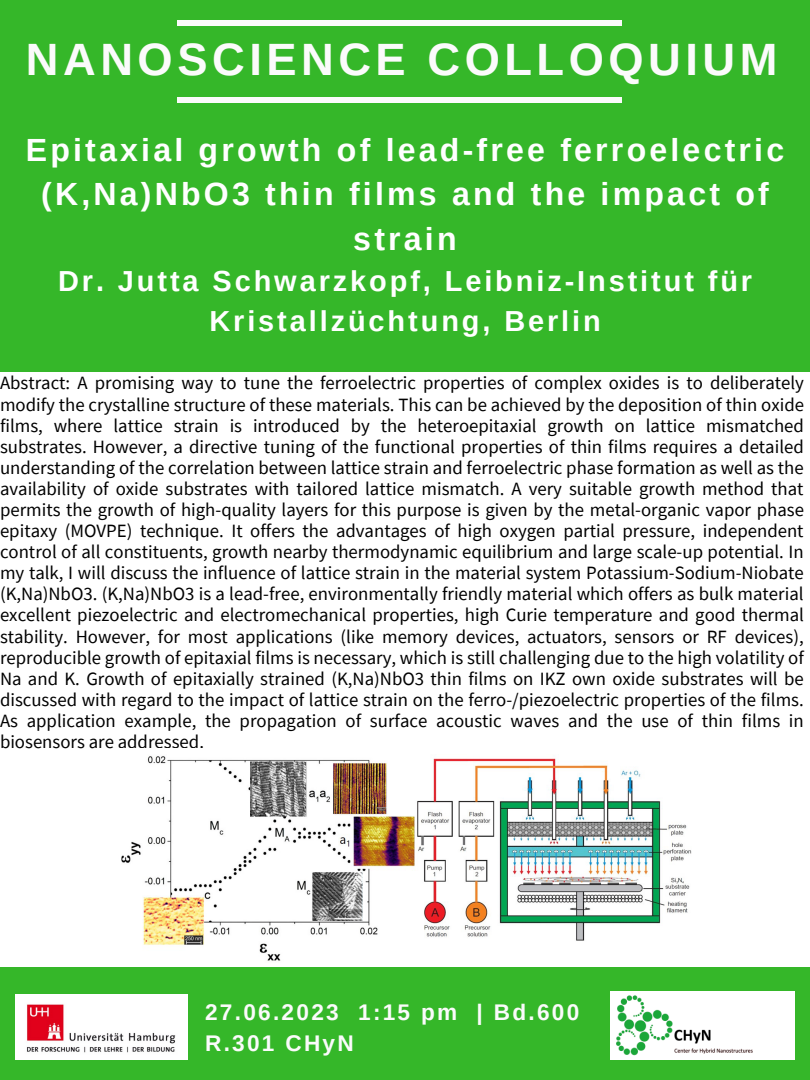
<style>
.page{position:relative;width:810px;height:1080px;background:#35b729}
.page>*{position:absolute;margin:0;border:0;box-sizing:border-box;transform-origin:0 0}
.t1{font:700 45.25px "Arimo";letter-spacing:.1em;color:#fbfbfb}
.t2{font:700 32.06px/44.5px "Arimo";letter-spacing:.1em;color:#fff;text-align:center}
.t3{font:700 28.94px/40.3px "Arimo";letter-spacing:.1em;color:#fff;text-align:center}
.t4{font:700 22.62px/31.4px "Arimo";letter-spacing:.1em;color:#fbfbfb}
.t5{font:18.75px/21.1px "Source Sans Pro";color:#000;text-align:justify}
</style>
<div class="page">
<div style="left:0;top:372px;width:810px;height:594px;background:#fff"></div>
<img style="left:610px;top:992px;width:184px;height:68px">
<img style="left:15px;top:994px;width:173px;height:66px">
<div style="left:177px;top:21px;width:444px;height:5px;background:#fbfbfb"></div>
<div style="left:177px;top:97px;width:444px;height:5px;background:#fbfbfb"></div>
<img style="left:121px;top:756px;width:570px;height:205px">
<p class="t1" style="left:26px;top:34px;width:753px">NANOSCIENCE COLLOQUIUM</p>
<p class="t2" style="left:26px;top:127px;width:760px">Epitaxial growth of lead-free ferroelectric (K,Na)NbO3 thin films and the impact of strain</p>
<p class="t3" style="left:58px;top:260px;width:696px">Dr. Jutta Schwarzkopf, Leibniz-Institut für<br>Kristallzüchtung, Berlin</p>
<p class="t5" style="left:0;top:372px;width:806px">Abstract: A promising way to tune the ferroelectric properties of complex oxides is to deliberately modify the crystalline structure of these materials. This can be achieved by the deposition of thin oxide films, where lattice strain is introduced by the heteroepitaxial growth on lattice mismatched substrates. However, a directive tuning of the functional properties of thin films requires a detailed understanding of the correlation between lattice strain and ferroelectric phase formation as well as the availability of oxide substrates with tailored lattice mismatch. A very suitable growth method that permits the growth of high-quality layers for this purpose is given by the metal-organic vapor phase epitaxy (MOVPE) technique. It offers the advantages of high oxygen partial pressure, independent control of all constituents, growth nearby thermodynamic equilibrium and large scale-up potential. In my talk, I will discuss the influence of lattice strain in the material system Potassium-Sodium-Niobate (K,Na)NbO3. (K,Na)NbO3 is a lead-free, environmentally friendly material which offers as bulk material excellent piezoelectric and electromechanical properties, high Curie temperature and good thermal stability. However, for most applications (like memory devices, actuators, sensors or RF devices), reproducible growth of epitaxial films is necessary, which is still challenging due to the high volatility of Na and K. Growth of epitaxially strained (K,Na)NbO3 thin films on IKZ own oxide substrates will be discussed with regard to the impact of lattice strain on the ferro-/piezoelectric properties of the films.<br>As application example, the propagation of surface acoustic waves and the use of thin films in biosensors are addressed.</p>
<p class="t4" style="left:205px;top:996px;width:376px">27.06.2023 1:15 pm | Bd.600<br>R.301 CHyN</p>
</div>
